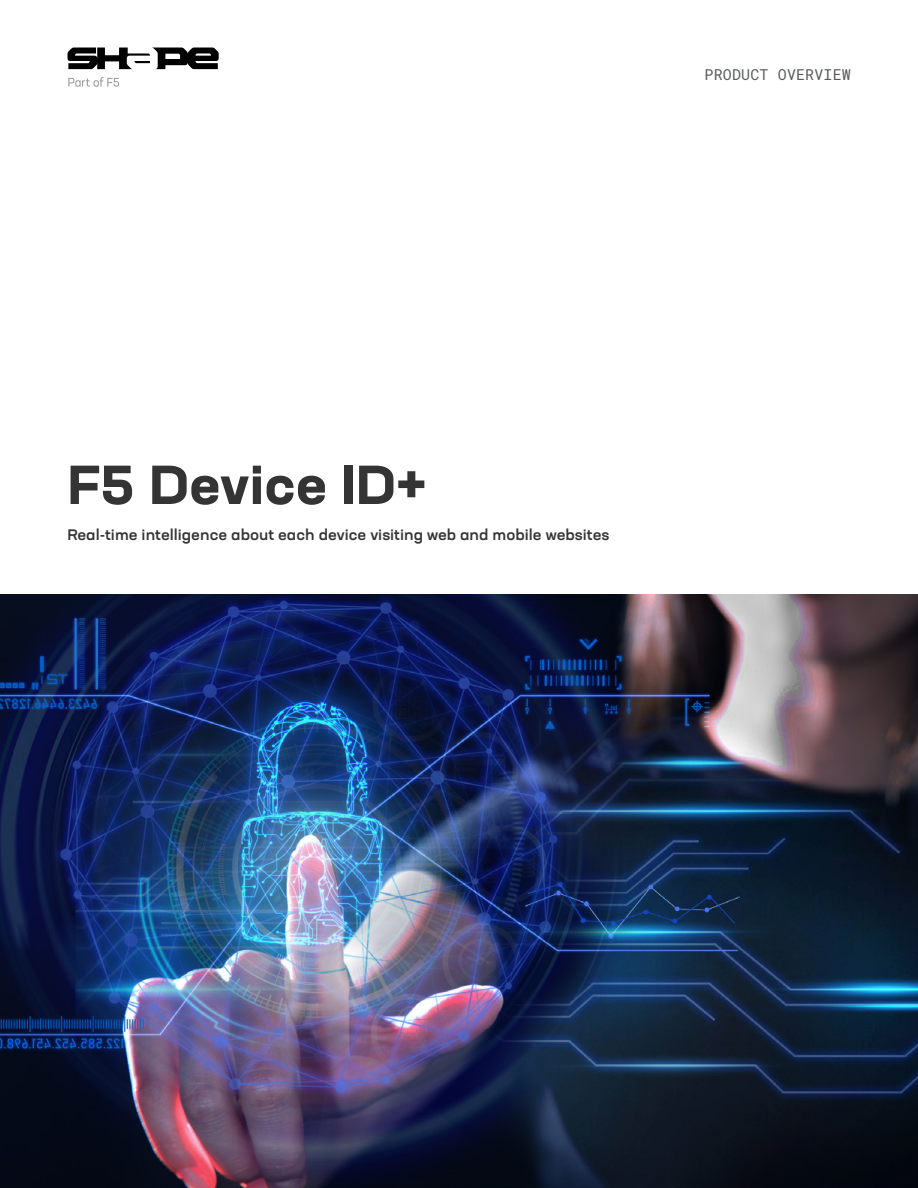
<style>
.page{position:relative;width:918px;height:1188px;background:#fff}
.page>*{position:absolute;margin:0;border:0;box-sizing:border-box;transform-origin:0 0}
.t1{font:700 expanded 54px "Neusa Next Std";color:#343434}
.t2{font:500 expanded 15px "Neusa Next Std";color:#343434}
.t3{font:15px "Roboto Mono";letter-spacing:.01em;color:#58595b}
</style>
<div class="page">
<img style="left:0;top:594px;width:918px;height:594px">
<svg style="left:68px;top:77px;width:51px;height:10px"></svg>
<svg style="left:68px;top:48px;width:151px;height:21px"></svg>
<p class="t3" style="left:705px;top:64px;width:148px">PRODUCT OVERVIEW</p>
<h1 class="t1" style="left:68px;top:450px;width:361px">F5 Device ID+</h1>
<p class="t2" style="left:68px;top:525px;width:543px">Real-time intelligence about each device visiting web and mobile websites</p>
</div>
